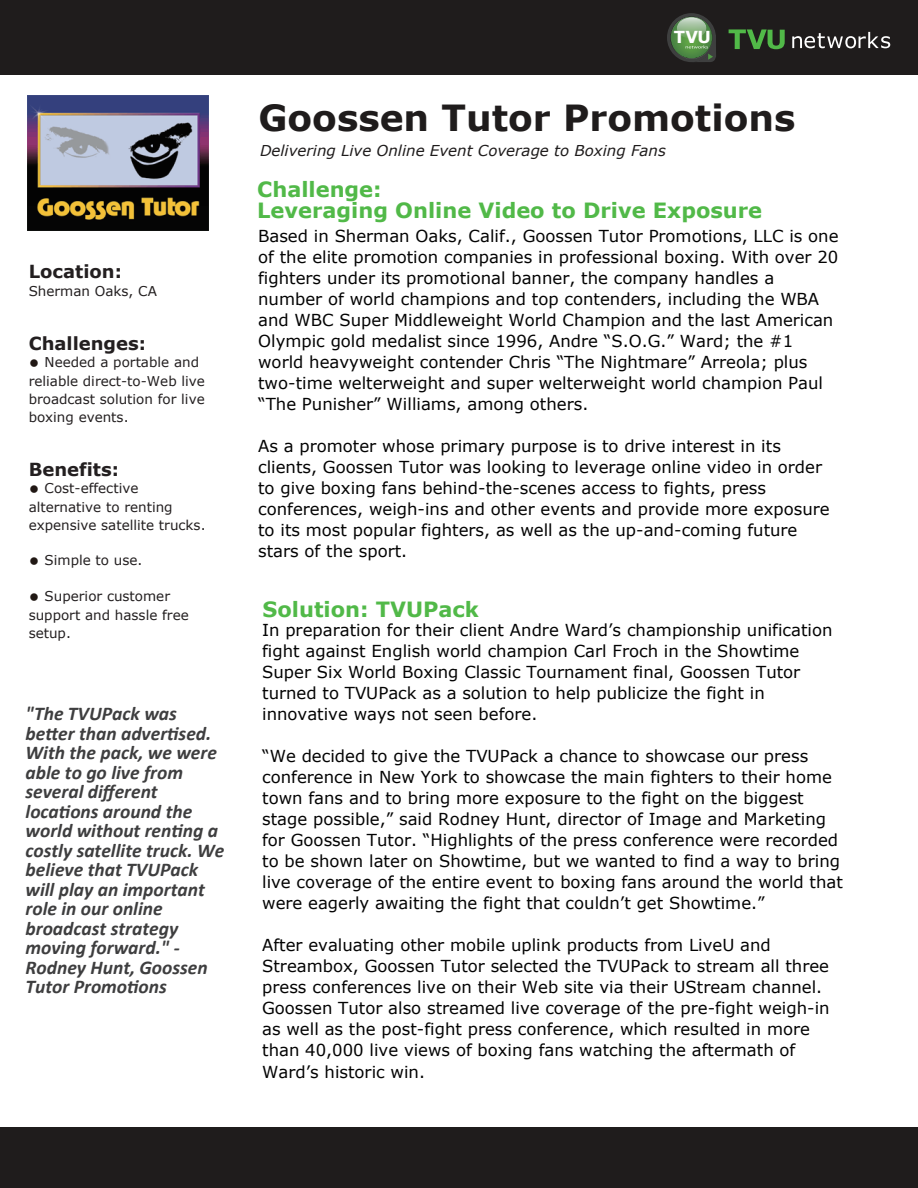
<style>
.page{position:relative;width:918px;height:1188px;background:#fff}
.page>*{position:absolute;margin:0;border:0;box-sizing:border-box;transform-origin:0 0}
.t1{font:700 36px "Verdana";color:#1f1c1c}
.t2{font:700 21px/21px "Verdana";color:#51b948}
.t3{font:italic 700 19.5px/19.5px "Calibri";color:#3e3e3f}
.t4{font:700 18px "Verdana";color:#231f20}
.t5{font:16.5px/21px "Verdana";color:#030303}
.t6{font:700 16.5px "Verdana";color:#fff}
.t7{font:italic 15px "Verdana";color:#1f1c1c}
.t8{font:13.5px/18.3px "Verdana";color:#231f20}
.s1{font-weight:700;font-size:15px;color:#211814}
</style>
<div class="page">
<div style="left:0;top:0;width:918px;height:74px;background:#1f1c1c"></div>
<img style="left:28px;top:95px;width:181px;height:136px">
<div style="left:0;top:1128px;width:918px;height:60px;background:#1f1c1c"></div>
<svg style="left:729px;top:29px;width:56px;height:20px"></svg>
<svg style="left:792px;top:32px;width:98px;height:16px"></svg>
<div style="left:667px;top:13px;width:49px;height:49px;background:#3e3f3f;border-radius:50%"></div>
<svg style="left:670px;top:17px;width:46px;height:45px"></svg>
<p class="t4" style="left:29px;top:260px;width:95px">Location:</p>
<p class="t8" style="left:29px;top:281px;width:130px">Sherman Oaks, CA</p>
<p class="t4" style="left:29px;top:332px;width:119px">Challenges:</p>
<p class="t8" style="left:29px;top:353px;width:178px"><span class="s1">•</span> Needed a portable and reliable direct-to-Web live broadcast solution for live boxing events.</p>
<p class="t4" style="left:29px;top:458px;width:92px">Benefits:</p>
<p class="t8" style="left:29px;top:479px;width:178px"><span class="s1">•</span> Cost-effective alternative to renting expensive satellite trucks.</p>
<p class="t8" style="left:29px;top:551px;width:115px"><span class="s1">•</span> Simple to use.</p>
<p class="t8" style="left:29px;top:587px;width:162px"><span class="s1">•</span> Superior customer support and hassle free setup.</p>
<p class="t3" style="left:26px;top:704px;width:200px">"The TVUPack was better than advertised.<br>With the pack, we were able to go live from several different locations around the world without renting a costly satellite truck. We believe that TVUPack will play an important role in our online broadcast strategy moving forward." -<br>Rodney Hunt, Goossen<br>Tutor Promotions</p>
<p class="t6" style="left:674px;top:27px;width:39px">TVU</p>
<h1 class="t1" style="left:258px;top:95px;width:539px">Goossen Tutor Promotions</h1>
<p class="t7" style="left:260px;top:141px;width:407px">Delivering Live Online Event Coverage to Boxing Fans</p>
<p class="t2" style="left:257px;top:178px;width:507px">Challenge:<br>Leveraging Online Video to Drive Exposure</p>
<p class="t5" style="left:258px;top:225px;width:582px">Based in Sherman Oaks, Calif., Goossen Tutor Promotions, LLC is one of the elite promotion companies in professional boxing. With over 20 fighters under its promotional banner, the company handles a number of world champions and top contenders, including the WBA and WBC Super Middleweight World Champion and the last American Olympic gold medalist since 1996, Andre “S.O.G.” Ward; the #1 world heavyweight contender Chris “The Nightmare” Arreola; plus two-time welterweight and super welterweight world champion Paul “The Punisher” Williams, among others.</p>
<p class="t5" style="left:258px;top:435px;width:573px">As a promoter whose primary purpose is to drive interest in its clients, Goossen Tutor was looking to leverage online video in order to give boxing fans behind-the-scenes access to fights, press conferences, weigh-ins and other events and provide more exposure to its most popular fighters, as well as the up-and-coming future stars of the sport.</p>
<p class="t2" style="left:263px;top:598px;width:218px">Solution: TVUPack</p>
<p class="t5" style="left:262px;top:619px;width:572px">In preparation for their client Andre Ward’s championship unification fight against English world champion Carl Froch in the Showtime Super Six World Boxing Classic Tournament final, Goossen Tutor turned to TVUPack as a solution to help publicize the fight in innovative ways not seen before.</p>
<p class="t5" style="left:262px;top:745px;width:582px">“We decided to give the TVUPack a chance to showcase our press conference in New York to showcase the main fighters to their home town fans and to bring more exposure to the fight on the biggest stage possible,” said Rodney Hunt, director of Image and Marketing for Goossen Tutor. “Highlights of the press conference were recorded to be shown later on Showtime, but we wanted to find a way to bring live coverage of the entire event to boxing fans around the world that were eagerly awaiting the fight that couldn’t get Showtime.”</p>
<p class="t5" style="left:262px;top:934px;width:569px">After evaluating other mobile uplink products from LiveU and Streambox, Goossen Tutor selected the TVUPack to stream all three press conferences live on their Web site via their UStream channel.<br>Goossen Tutor also streamed live coverage of the pre-fight weigh-in as well as the post-fight press conference, which resulted in more than 40,000 live views of boxing fans watching the aftermath of Ward’s historic win.</p>
</div>
